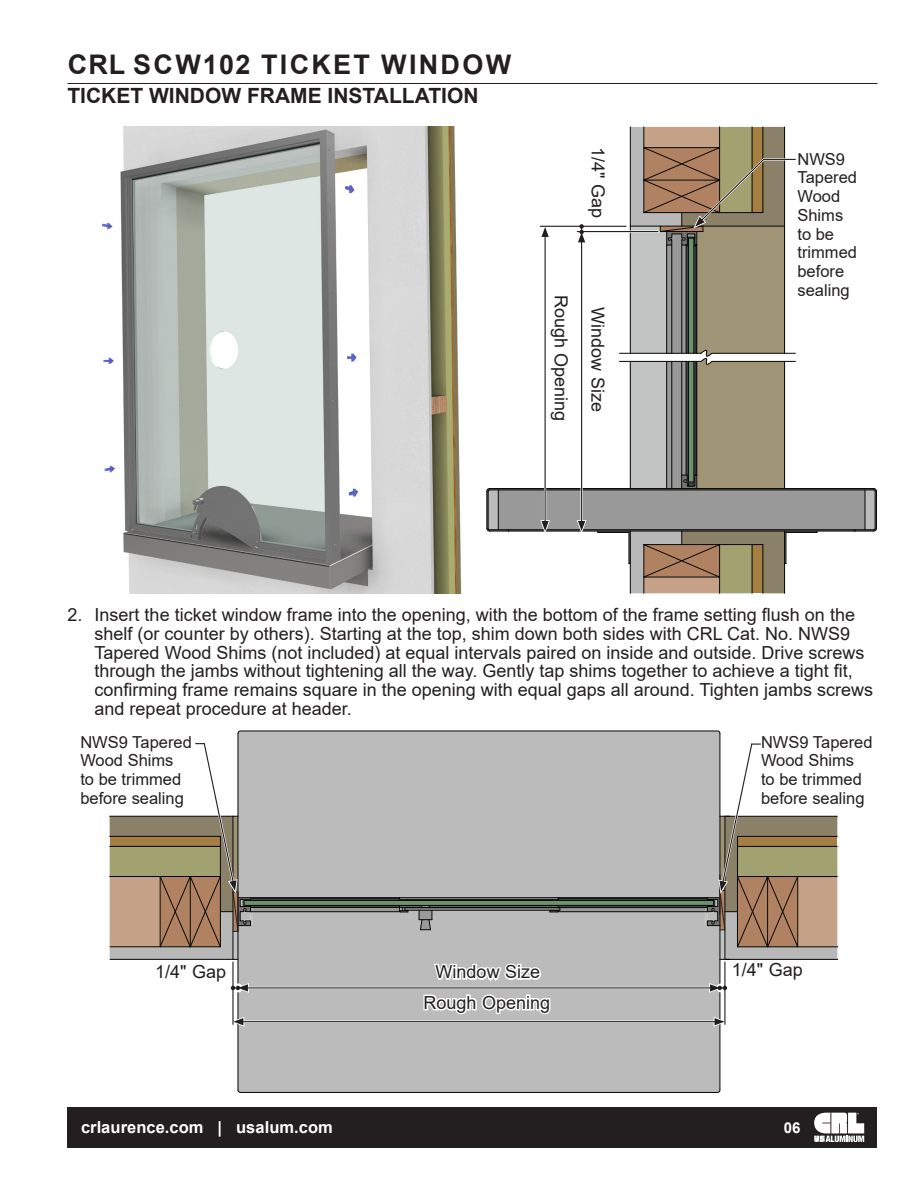
<style>
.page{position:relative;width:918px;height:1188px;background:#fff}
.page>*{position:absolute;margin:0;border:0;box-sizing:border-box;transform-origin:0 0}
.t1{font:700 27px "Arial";letter-spacing:.085em;color:#231f20}
._18pt_-Helv75-LEFT_T{font:700 21px "Arial";color:#231f20}
.Body_Text_9_5pt-12pt{font:18px "Arial";color:#231f20}
.Body_Text_9_5pt-12pt-2{font:16.5px/18.8px "Arial";color:#231f20}
.t2{font:700 16.5px "Arial";letter-spacing:.005em;color:#fff}
.t3{font:700 15px "Arial";color:#fff}
</style>
<div class="page">
<hr style="left:68px;top:83px;width:810px;height:1px;background:#231f20">
<div style="left:68px;top:1107px;width:810px;height:41px;background:#231f20"></div>
<svg style="left:814px;top:1113px;width:50px;height:29px"></svg>
<img style="left:102px;top:126px;width:360px;height:468px">
<div style="left:239px;top:734px;width:481px;height:7px;background:#bbb"></div>
<div style="left:239px;top:1027px;width:481px;height:63px;background:#bbb"></div>
<hr style="left:725px;top:959px;width:113px;height:1px;background:#040503">
<hr style="left:737px;top:947px;width:101px;height:1px;background:#040503">
<hr style="left:720px;top:733px;width:1px;height:165px;background:#040503">
<hr style="left:720px;top:926px;width:1px;height:164px;background:#040503">
<hr style="left:238px;top:926px;width:1px;height:164px;background:#040503">
<hr style="left:238px;top:733px;width:1px;height:165px;background:#040503">
<svg style="left:238px;top:731px;width:482px;height:3px"></svg>
<svg style="left:238px;top:1090px;width:482px;height:3px"></svg>
<svg style="left:487px;top:127px;width:390px;height:466px"></svg>
<hr style="left:764px;top:159px;width:31px;height:1px;background:#231f20">
<svg style="left:110px;top:741px;width:727px;height:286px"></svg>
<h1 class="t1" style="left:68px;top:45px;width:445px">CRL SCW102 TICKET WINDOW</h1>
<p class="_18pt_-Helv75-LEFT_T" style="left:68px;top:81px;width:413px">TICKET WINDOW FRAME INSTALLATION</p>
<p class="Body_Text_9_5pt-12pt" style="left:611px;top:147px;width:72px;rotate:90deg">1/4" Gap</p>
<p class="Body_Text_9_5pt-12pt" style="left:574px;top:295px;width:128px;rotate:90deg">Rough Opening</p>
<p class="Body_Text_9_5pt-12pt" style="left:610px;top:307px;width:106px;rotate:90deg">Window Size</p>
<p class="Body_Text_9_5pt-12pt-2" style="left:797px;top:149px;width:61px">NWS9<br>Tapered<br>Wood<br>Shims to be trimmed before sealing</p>
<p class="Body_Text_9_5pt-12pt" style="left:68px;top:602px;width:789px">2. Insert the ticket window frame into the opening, with the bottom of the frame setting flush on the</p>
<p class="Body_Text_9_5pt-12pt" style="left:95px;top:621px;width:757px">shelf (or counter by others). Starting at the top, shim down both sides with CRL Cat. No. NWS9</p>
<p class="Body_Text_9_5pt-12pt" style="left:95px;top:640px;width:771px">Tapered Wood Shims (not included) at equal intervals paired on inside and outside. Drive screws</p>
<p class="Body_Text_9_5pt-12pt" style="left:95px;top:659px;width:760px">through the jambs without tightening all the way. Gently tap shims together to achieve a tight fit,</p>
<p class="Body_Text_9_5pt-12pt" style="left:95px;top:677px;width:780px">confirming frame remains square in the opening with equal gaps all around. Tighten jambs screws</p>
<p class="Body_Text_9_5pt-12pt" style="left:95px;top:696px;width:259px">and repeat procedure at header.</p>
<p class="Body_Text_9_5pt-12pt-2" style="left:80px;top:732px;width:113px">NWS9 Tapered<br>Wood Shims<br>to be trimmed before sealing</p>
<p class="Body_Text_9_5pt-12pt-2" style="left:761px;top:732px;width:113px">NWS9 Tapered<br>Wood Shims<br>to be trimmed before sealing</p>
<p class="Body_Text_9_5pt-12pt" style="left:155px;top:959px;width:72px">1/4" Gap</p>
<p class="Body_Text_9_5pt-12pt" style="left:436px;top:959px;width:106px">Window Size</p>
<p class="Body_Text_9_5pt-12pt" style="left:732px;top:957px;width:72px">1/4" Gap</p>
<p class="Body_Text_9_5pt-12pt" style="left:424px;top:990px;width:128px">Rough Opening</p>
<p class="t2" style="left:81px;top:1116px;width:253px">crlaurence.com | usalum.com</p>
<p class="t3" style="left:784px;top:1117px;width:18px">06</p>
</div>
